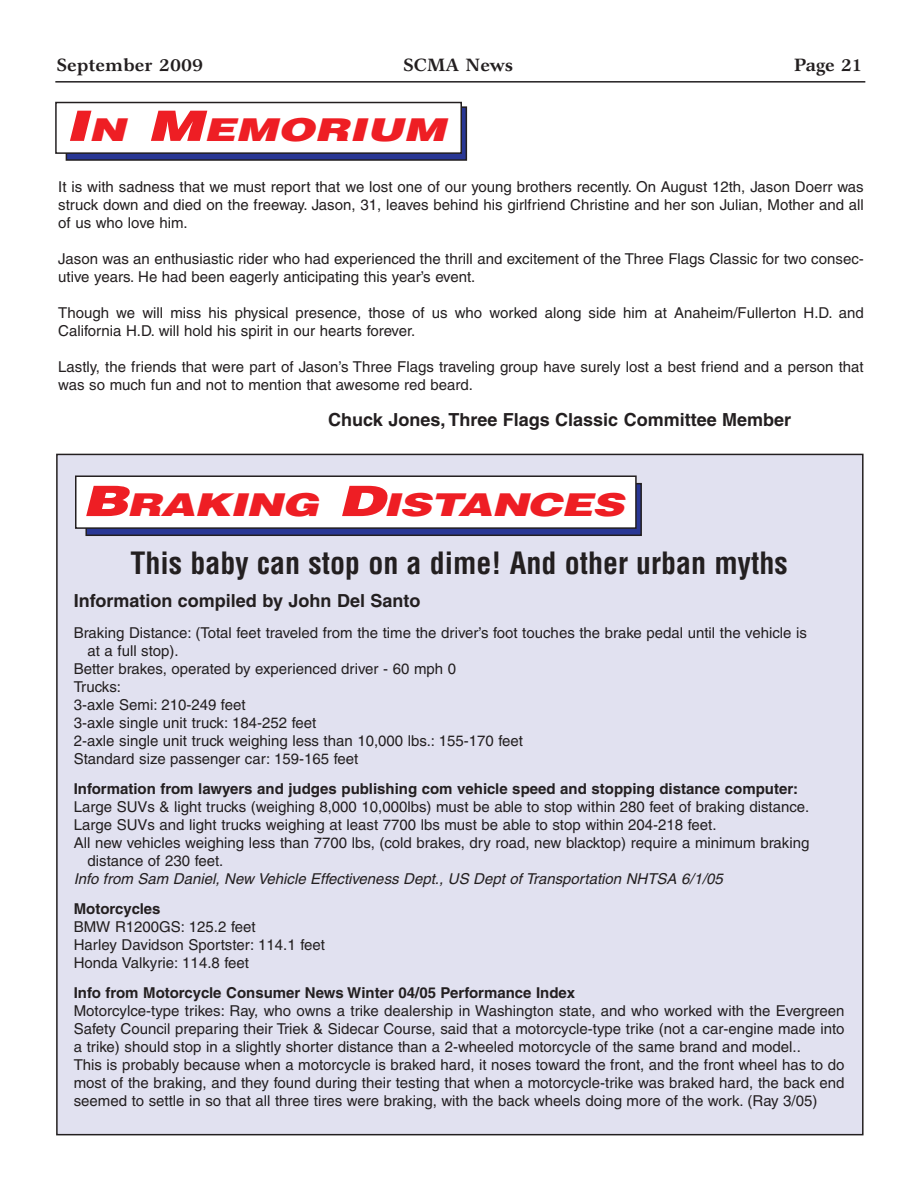
<style>
.page{position:relative;width:918px;height:1188px;background:#fff}
.page>*{position:absolute;margin:0;border:0;box-sizing:border-box;transform-origin:0 0}
.t1{font:italic 900 31.5px "Helvetica";color:#ee1e24;scale:1.41 1}
.t2{font:700 condensed 30px "Helvetica";color:#231f20}
.t3{font:700 18px "Helvetica";color:#231f20}
.t4{font:700 18px "Garth Graphic";color:#231f20}
.t5{font:15px/18px "Helvetica";color:#231f20}
.t6{font:700 15px "Helvetica";color:#231f20}
.t7{font:italic 15px "Helvetica";color:#231f20}
.s1{font-size:42px}
</style>
<div class="page">
<hr style="left:55px;top:81px;width:810px;height:2px;background:#231f20">
<div style="left:57px;top:454px;width:806px;height:681px;background:#e1e1f0"></div>
<div style="left:86px;top:484px;width:555px;height:51px;background:#293795"></div>
<div style="left:85px;top:483px;width:557px;height:53px;border:1px solid #231f20"></div>
<div style="left:76px;top:476px;width:560px;height:52px;background:#fff"></div>
<div style="left:75px;top:475px;width:562px;height:54px;border:1px solid #231f20"></div>
<div style="left:66px;top:107px;width:400px;height:53px;background:#293795"></div>
<div style="left:66px;top:106px;width:401px;height:55px;border:1px solid #231f20"></div>
<div style="left:56px;top:103px;width:405px;height:50px;background:#fff"></div>
<div style="left:55px;top:102px;width:407px;height:52px;border:1px solid #231f20"></div>
<p class="t4" style="left:57px;top:58px;width:148px">September 2009</p>
<p class="t4" style="left:404px;top:58px;width:111px">SCMA News</p>
<p class="t4" style="left:794px;top:58px;width:70px">Page 21</p>
<h1 class="t1" style="left:65px;top:118px;width:276px"><span class="s1">I</span>N <span class="s1">M</span>EMORIUM</h1>
<p class="t5" style="left:58px;top:179px;width:807px;text-align:justify">It is with sadness that we must report that we lost one of our young brothers recently. On August 12th, Jason Doerr was struck down and died on the freeway. Jason, 31, leaves behind his girlfriend Christine and her son Julian, Mother and all of us who love him.</p>
<p class="t5" style="left:58px;top:251px;width:807px">Jason was an enthusiastic rider who had experienced the thrill and excitement of the Three Flags Classic for two consec&shy;utive years. He had been eagerly anticipating this year’s event.</p>
<p class="t5" style="left:58px;top:305px;width:807px">Though we will miss his physical presence, those of us who worked along side him at Anaheim/Fullerton H.D. and<br>California H.D. will hold his spirit in our hearts forever.</p>
<p class="t5" style="left:58px;top:359px;width:807px">Lastly, the friends that were part of Jason’s Three Flags traveling group have surely lost a best friend and a person that was so much fun and not to mention that awesome red beard.</p>
<p class="t3" style="left:328px;top:413px;width:465px">Chuck Jones, Three Flags Classic Committee Member</p>
<h1 class="t1" style="left:82px;top:493px;width:391px"><span class="s1">B</span>RAKING <span class="s1">D</span>ISTANCES</h1>
<h2 class="t2" style="left:130px;top:551px;width:659px">This baby can stop on a dime! And other urban myths</h2>
<p class="t3" style="left:74px;top:594px;width:348px">Information compiled by John Del Santo</p>
<p class="t5" style="left:74px;top:625px;width:735px">Braking Distance: (Total feet traveled from the time the driver’s foot touches the brake pedal until the vehicle is</p>
<p class="t5" style="left:88px;top:643px;width:93px">at a full stop).</p>
<p class="t5" style="left:74px;top:661px;width:384px">Better brakes, operated by experienced driver - 60 mph 0</p>
<p class="t5" style="left:74px;top:679px;width:49px">Trucks:</p>
<p class="t5" style="left:74px;top:697px;width:173px">3-axle Semi: 210-249 feet</p>
<p class="t5" style="left:74px;top:715px;width:244px">3-axle single unit truck: 184-252 feet</p>
<p class="t5" style="left:74px;top:733px;width:451px">2-axle single unit truck weighing less than 10,000 lbs.: 155-170 feet</p>
<p class="t5" style="left:74px;top:751px;width:286px">Standard size passenger car: 159-165 feet</p>
<p class="t6" style="left:74px;top:783px;width:726px">Information from lawyers and judges publishing com vehicle speed and stopping distance computer:</p>
<p class="t5" style="left:74px;top:799px;width:737px">Large SUVs &amp; light trucks (weighing 8,000 10,000lbs) must be able to stop within 280 feet of braking distance.</p>
<p class="t5" style="left:74px;top:817px;width:644px">Large SUVs and light trucks weighing at least 7700 lbs must be able to stop within 204-218 feet.</p>
<p class="t5" style="left:74px;top:835px;width:737px">All new vehicles weighing less than 7700 lbs, (cold brakes, dry road, new blacktop) require a minimum braking</p>
<p class="t5" style="left:88px;top:853px;width:137px">distance of 230 feet.</p>
<p class="t7" style="left:74px;top:873px;width:654px">Info from Sam Daniel, New Vehicle Effectiveness Dept., US Dept ofTransportation NHTSA 6/1/05</p>
<p class="t6" style="left:74px;top:903px;width:88px">Motorcycles</p>
<p class="t5" style="left:74px;top:919px;width:253px">BMW R1200GS: 125.2 feet<br>Harley Davidson Sportster: 114.1 feet<br>Honda Valkyrie: 114.8 feet</p>
<p class="t6" style="left:74px;top:987px;width:503px">Info from Motorcycle Consumer News Winter 04/05 Performance Index</p>
<p class="t5" style="left:74px;top:1003px;width:772px">Motorcylce-type trikes: Ray, who owns a trike dealership in Washington state, and who worked with the Evergreen Safety Council preparing their Triek &amp; Sidecar Course, said that a motorcycle-type trike (not a car-engine made into a trike) should stop in a slightly shorter distance than a 2-wheeled motorcycle of the same brand and model..<br>This is probably because when a motorcycle is braked hard, it noses toward the front, and the front wheel has to do most of the braking, and they found during their testing that when a motorcycle-trike was braked hard, the back end seemed to settle in so that all three tires were braking, with the back wheels doing more of the work. (Ray 3/05)</p>
</div>
